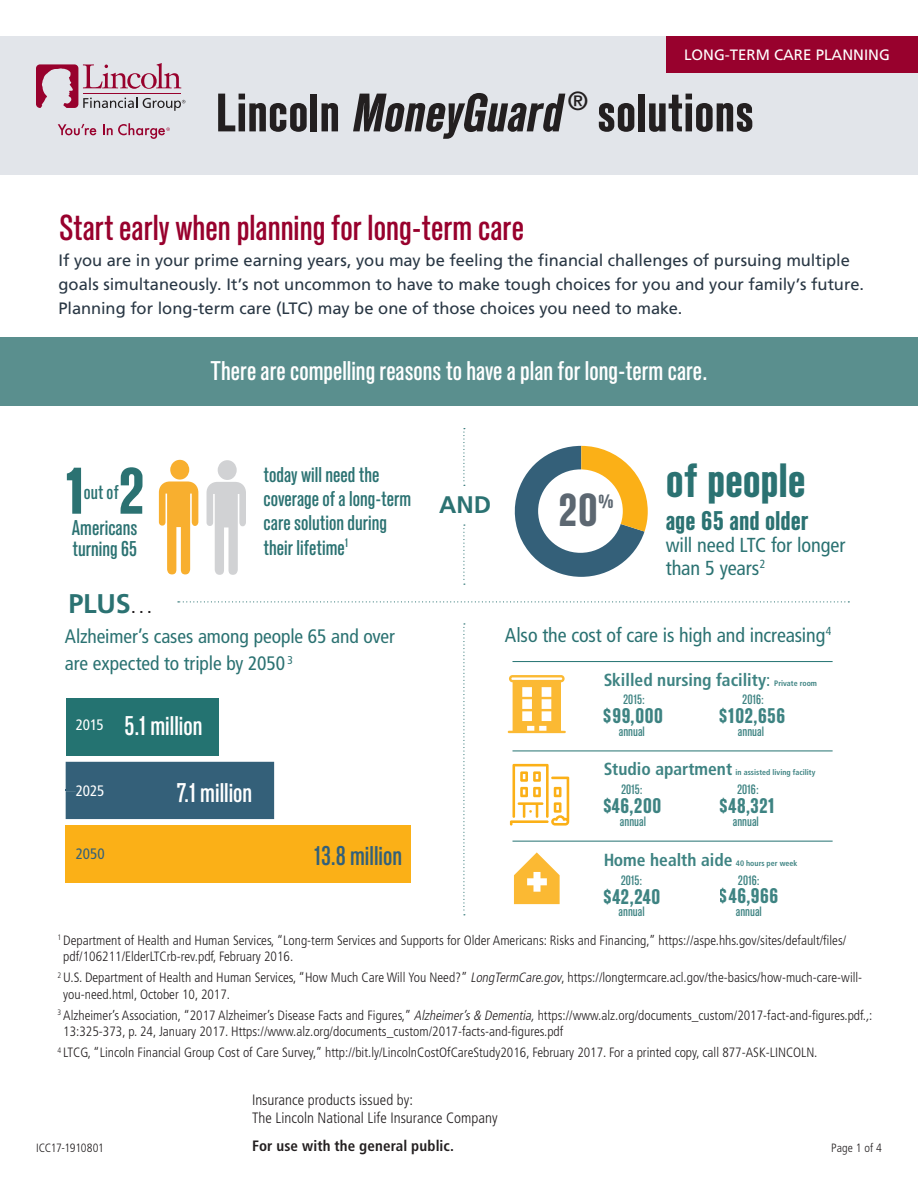
<style>
.page{position:relative;width:918px;height:1188px;background:#fff}
.page>*{position:absolute;margin:0;border:0;box-sizing:border-box;transform-origin:0 0}
.t1{font:700 condensed 65.7px "Standard CT";color:#2b7272}
.t2{font:700 condensed 54px "Standard CT";color:#231f20}
.t3{font:700 condensed 48px "Standard CT";letter-spacing:-.005em;color:#2b7272}
.t4{font:700 condensed 46.35px "Standard CT";color:#5c6771}
.t5{font:500 condensed 36px "Standard CT";color:#98012d}
.t6{font:500 condensed 27px "Standard CT";color:#fff}
.t7{font:700 condensed 27px "Standard CT";color:#2b7272}
.t8{font:500 condensed 27px "Standard CT";color:#32607a}
.t9{font:700 27px "Frutiger LT Std";color:#2b7272}
.t10{font:700 24px "Frutiger LT Std";color:#2b7272}
.t11{font:500 condensed 21.3px/24.2px "Standard CT";color:#2b7272}
.t12{font:700 condensed 21.15px "Standard CT";color:#237271}
.t13{font:condensed 20.25px/22.5px "Frutiger LT Std";letter-spacing:-.005em;color:#2b7272}
.t14{font:condensed 19.95px "Frutiger LT Std";letter-spacing:-.005em;color:#2b7272}
.t15{font:500 condensed 19.95px "Standard CT";color:#2b7272}
.t16{font:condensed 19.5px/27px "Frutiger LT Std";letter-spacing:-.005em;color:#2b7272}
.t17{font:700 condensed 19.05px "Standard CT";color:#5c6771}
.t18{font:700 condensed 17.55px "Frutiger LT Std";color:#237271}
.t19{font:16.5px/24px "Frutiger LT Std";letter-spacing:-.005em;color:#293744}
.t20{font:condensed 15.15px "Frutiger LT Std";letter-spacing:-.01em;color:#fff}
.t21{font:condensed 15.15px "Frutiger LT Std";color:#346079}
.t22{font:300 condensed 15px/18px "Frutiger LT Std";color:#231f20}
.t23{font:700 condensed 15px "Frutiger LT Std";letter-spacing:.01em;color:#231f20}
.t24{font:15px "Frutiger LT Std";color:#fff}
.t25{font:300 condensed 13.5px/16.5px "Frutiger LT Std";color:#231f20}
.t26{font:500 condensed 13.5px "Standard CT";color:#237271}
.t27{font:300 condensed 12px "Frutiger LT Std";letter-spacing:-.01em;color:#231f20}
.t28{font:700 condensed 7.95px "Frutiger LT Std";color:#237271}
.s1{font-style:italic}
.s2{font-weight:300;font-size:24px;color:#231f20}
.s3{font-weight:400}
.s4{font-size:7.95px}
.s5{font-size:17.55px}
</style>
<div class="page">
<div style="left:0;top:338px;width:918px;height:68px;background:#5a8f8e"></div>
<div style="left:0;top:36px;width:918px;height:138px;background:#e2e5ea"></div>
<svg style="left:463px;top:525px;width:2px;height:60px"></svg>
<svg style="left:463px;top:428px;width:2px;height:58px"></svg>
<svg style="left:514px;top:446px;width:134px;height:131px"></svg>
<div style="left:538px;top:469px;width:85px;height:84px;background:#fff;border-radius:50%"></div>
<svg style="left:178px;top:601px;width:671px;height:1px"></svg>
<svg style="left:508px;top:675px;width:58px;height:58px"></svg>
<hr style="left:513px;top:661px;width:320px;height:1px;background:#237271">
<hr style="left:513px;top:751px;width:320px;height:1px;background:#237271">
<hr style="left:513px;top:841px;width:320px;height:1px;background:#237271">
<svg style="left:510px;top:764px;width:59px;height:62px"></svg>
<svg style="left:514px;top:852px;width:46px;height:52px"></svg>
<svg style="left:463px;top:623px;width:2px;height:292px"></svg>
<div style="left:66px;top:825px;width:345px;height:58px;background:#fbb017"></div>
<div style="left:66px;top:762px;width:208px;height:57px;background:#346079"></div>
<div style="left:66px;top:698px;width:152px;height:57px;background:#247371"></div>
<svg style="left:159px;top:460px;width:39px;height:114px"></svg>
<svg style="left:207px;top:460px;width:39px;height:115px"></svg>
<div style="left:666px;top:36px;width:252px;height:37px;background:#98012d"></div>
<svg style="left:58px;top:124px;width:38px;height:11px"></svg>
<svg style="left:36px;top:63px;width:149px;height:48px"></svg>
<svg style="left:103px;top:123px;width:67px;height:16px"></svg>
<p class="t24" style="left:684px;top:46px;width:207px">LONG-TERM CARE PLANNING</p>
<h2 class="t2" style="left:216px;top:83px;width:539px">Lincoln <span class="s1">MoneyGuard</span><sup>®</sup> solutions</h2>
<h3 class="t5" style="left:59px;top:207px;width:466px">Start early when planning for long-term care</h3>
<p class="t19" style="left:58px;top:249px;width:807px">If you are in your prime earning years, you may be feeling the financial challenges of pursuing multiple goals simultaneously. It’s not uncommon to have to make tough choices for you and your family’s future.<br>Planning for long-term care (LTC) may be one of those choices you need to make.</p>
<h1 class="t1" style="left:118px;top:454px;width:29px">2</h1>
<h3 class="t11" style="left:72px;top:517px;width:67px;line-height:21px">Americans turning 65</h3>
<h1 class="t1" style="left:64px;top:454px;width:24px">1</h1>
<h3 class="t15" style="left:84px;top:481px;width:37px">out of</h3>
<h3 class="t6" style="left:211px;top:355px;width:499px">There are compelling reasons to have a plan for long-term care.</h3>
<h3 class="t11" style="left:264px;top:463px;width:149px">today will need the coverage of a long-term care solution during their lifetime<sup>1</sup></h3>
<h3 class="t10" style="left:439px;top:491px;width:54px">AND</h3>
<h3 class="t4" style="left:558px;top:485px;width:42px">20</h3>
<h3 class="t17" style="left:599px;top:491px;width:17px">%</h3>
<h3 class="t3" style="left:666px;top:453px;width:142px">of people</h3>
<h3 class="t7" style="left:666px;top:505px;width:145px">age 65 and older</h3>
<h3 class="t13" style="left:666px;top:534px;width:181px">will need LTC for longer than 5 years<sup>2</sup></h3>
<h3 class="t9" style="left:68px;top:587px;width:87px">PLUS<span class="s2">…</span></h3>
<h3 class="t16" style="left:65px;top:623px;width:332px">Alzheimer’s cases among people 65 and over are expected to triple by 2050 <sup>3</sup></h3>
<h3 class="t14" style="left:505px;top:624px;width:328px">Also the cost of care is high and increasing<sup>4</sup></h3>
<p class="t18" style="left:603px;top:669px;width:215px">Skilled nursing facility<span class="s3">:</span> <span class="s4">Private room</span></p>
<p class="t20" style="left:76px;top:716px;width:29px">2015</p>
<h3 class="t6" style="left:124px;top:710px;width:79px">5.1 million</h3>
<p class="t26" style="left:623px;top:691px;width:23px">2015:</p>
<h3 class="t12" style="left:603px;top:704px;width:62px">$99,000</h3>
<p class="t26" style="left:619px;top:723px;width:28px">annual</p>
<p class="t26" style="left:742px;top:691px;width:23px">2016:</p>
<h3 class="t12" style="left:718px;top:704px;width:69px">$102,656</h3>
<p class="t26" style="left:738px;top:723px;width:28px">annual</p>
<p class="t20" style="left:76px;top:782px;width:30px">2025</p>
<p class="t21" style="left:76px;top:845px;width:31px">2050</p>
<h3 class="t6" style="left:177px;top:777px;width:77px">7.1 million</h3>
<h3 class="t8" style="left:314px;top:840px;width:90px">13.8 million</h3>
<p class="t28" style="left:603px;top:767px;width:213px"><span class="s5">Studio apartment</span> in assisted living facility</p>
<p class="t26" style="left:621px;top:782px;width:23px">2015:</p>
<h3 class="t12" style="left:602px;top:794px;width:61px">$46,200</h3>
<p class="t26" style="left:620px;top:813px;width:28px">annual</p>
<p class="t18" style="left:603px;top:850px;width:196px">Home health aide <span class="s4">40 hours per week</span></p>
<p class="t26" style="left:737px;top:782px;width:23px">2016:</p>
<h3 class="t12" style="left:719px;top:794px;width:58px">$48,321</h3>
<p class="t26" style="left:733px;top:813px;width:28px">annual</p>
<p class="t26" style="left:621px;top:872px;width:23px">2015:</p>
<h3 class="t12" style="left:603px;top:884px;width:60px">$42,240</h3>
<p class="t26" style="left:619px;top:904px;width:28px">annual</p>
<p class="t26" style="left:738px;top:872px;width:23px">2016:</p>
<h3 class="t12" style="left:719px;top:884px;width:61px">$46,966</h3>
<p class="t26" style="left:736px;top:904px;width:28px">annual</p>
<p class="t25" style="left:63px;top:932px;width:784px;text-indent:-6px"><sup>1</sup> Department of Health and Human Services, “Long-term Services and Supports for Older Americans: Risks and Financing,” https://aspe.hhs.gov/sites/default/files/ pdf/106211/ElderLTCrb-rev.pdf, February 2016.</p>
<p class="t25" style="left:63px;top:969px;width:800px;text-indent:-6px"><sup>2</sup> U.S. Department of Health and Human Services, “How Much Care Will You Need?” <span class="s1">LongTermCare.gov</span>, https://longtermcare.acl.gov/the-basics/how-much-care-will&shy;you-need.html, October 10, 2017.</p>
<p class="t25" style="left:63px;top:1007px;width:811px;text-indent:-6px"><sup>3</sup> Alzheimer’s Association, “2017 Alzheimer’s Disease Facts and Figures,” <span class="s1">Alzheimer’s&amp; Dementia,</span>https://www.alz.org/documents_custom/2017-fact-and-figures.pdf.<span class="s1">,</span>:<br>13:325-373, p. 24, January 2017. Https://www.alz.org/documents_custom/2017-facts-and-figures.pdf</p>
<p class="t25" style="left:58px;top:1044px;width:761px"><sup>4</sup> LTCG, “Lincoln Financial Group Cost of Care Survey,” http://bit.ly/LincolnCostOfCareStudy2016, February 2017. For a printed copy, call 877-ASK-LINCOLN.</p>
<p class="t22" style="left:252px;top:1091px;width:247px">Insurance products issued by:<br>The Lincoln National Life Insurance Company</p>
<p class="t23" style="left:252px;top:1137px;width:204px">For use with the general public.</p>
<p class="t27" style="left:36px;top:1141px;width:70px">ICC17-1910801</p>
<p class="t27" style="left:831px;top:1141px;width:52px">Page 1 of 4</p>
</div>
